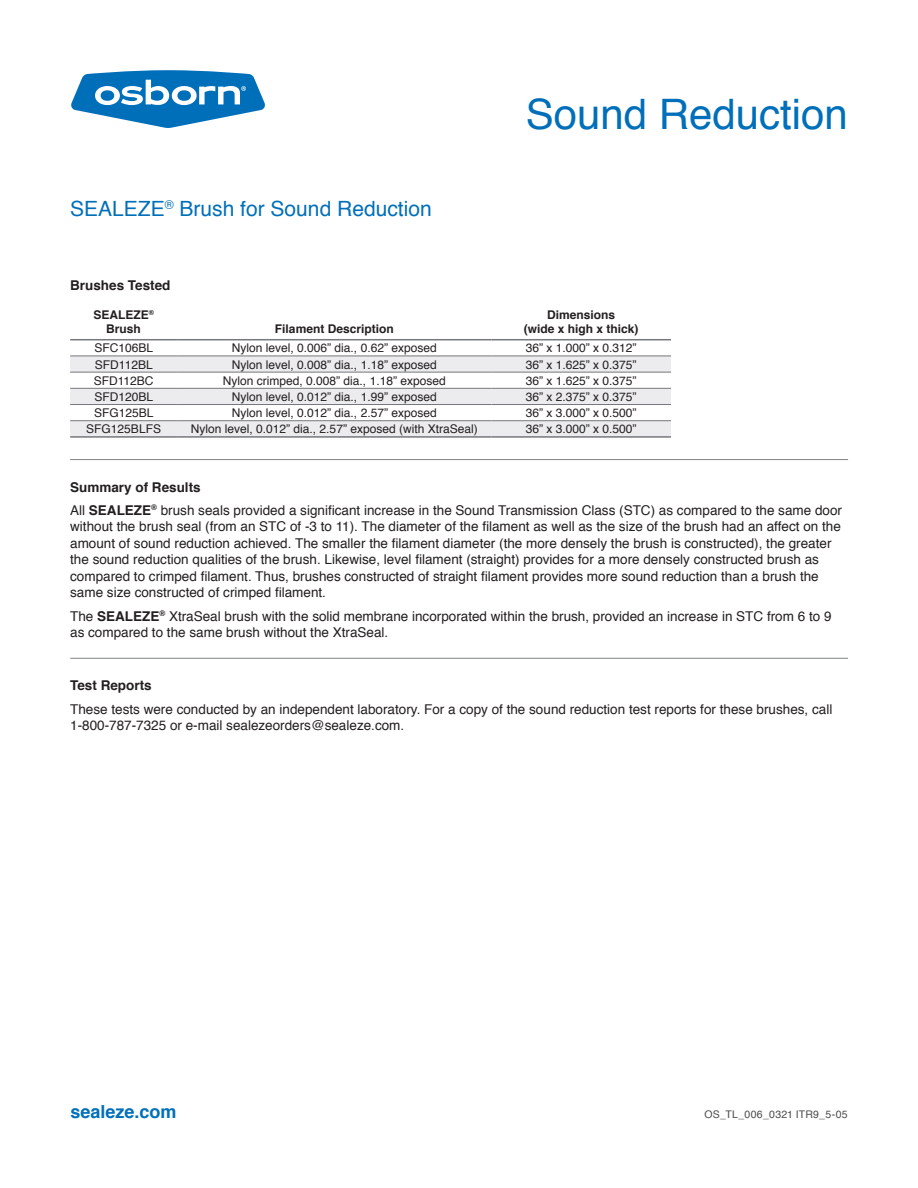
<style>
.page{position:relative;width:918px;height:1188px;background:#fff}
.page>*{position:absolute;margin:0;border:0;box-sizing:border-box;transform-origin:0 0}
.page_title{font:42px "Helvetica";color:#006fba}
.Blue_title{font:21px "Helvetica";color:#006fba}
.t1{font:700 18px "Helvetica";color:#006fba}
.Bullets{font:13.5px/16.5px "Helvetica";color:#231f20}
.Bold_Copy{font:700 13.5px "Helvetica";color:#231f20}
.Table_Copy_8pt{font:12px "Helvetica";color:#231f20}
.Column_Headers-Bold{font:700 12px/14.4px "Helvetica";color:#231f20;text-align:center}
.job_number{font:10.5px "Helvetica";letter-spacing:.015em;color:#4b4c4d}
.s1{font-weight:700}
</style>
<div class="page">
<svg style="left:70px;top:340px;width:601px;height:16px"></svg>
<svg style="left:70px;top:357px;width:601px;height:79px;fill:#ececee"></svg>
<hr style="left:70px;top:356px;width:107px;height:1px;background:#76787b">
<hr style="left:177px;top:356px;width:315px;height:1px;background:#76787b">
<hr style="left:492px;top:356px;width:179px;height:1px;background:#76787b">
<hr style="left:70px;top:372px;width:107px;height:1px;background:#76787b">
<hr style="left:177px;top:372px;width:315px;height:1px;background:#76787b">
<hr style="left:492px;top:372px;width:179px;height:1px;background:#76787b">
<hr style="left:70px;top:388px;width:107px;height:1px;background:#76787b">
<hr style="left:177px;top:388px;width:315px;height:1px;background:#76787b">
<hr style="left:492px;top:388px;width:179px;height:1px;background:#76787b">
<hr style="left:70px;top:404px;width:107px;height:1px;background:#76787b">
<hr style="left:177px;top:404px;width:315px;height:1px;background:#76787b">
<hr style="left:492px;top:404px;width:179px;height:1px;background:#76787b">
<hr style="left:70px;top:420px;width:107px;height:1px;background:#76787b">
<hr style="left:177px;top:420px;width:315px;height:1px;background:#76787b">
<hr style="left:492px;top:420px;width:179px;height:1px;background:#76787b">
<hr style="left:70px;top:436px;width:107px;height:2px;background:#76787b">
<hr style="left:177px;top:436px;width:315px;height:2px;background:#76787b">
<hr style="left:492px;top:436px;width:179px;height:2px;background:#76787b">
<hr style="left:70px;top:339px;width:107px;height:1px;background:#76787b">
<hr style="left:177px;top:339px;width:315px;height:1px;background:#76787b">
<hr style="left:492px;top:339px;width:179px;height:1px;background:#76787b">
<hr style="left:70px;top:459px;width:778px;height:1px;background:#808285">
<hr style="left:70px;top:658px;width:778px;height:1px;background:#808285">
<svg style="left:71px;top:70px;width:194px;height:58px"></svg>
<div style="left:101px;top:90px;width:13px;height:11px;background:#006fba;border-radius:50%"></div>
<p class="Blue_title" style="left:70px;top:192px;width:363px">SEALEZE<sup>®</sup> Brush for Sound Reduction</p>
<p class="Bold_Copy" style="left:70px;top:275px;width:102px">Brushes Tested</p>
<p class="Column_Headers-Bold" style="left:93px;top:307px;width:62px">SEALEZE<sup>®<br></sup>Brush</p>
<p class="Column_Headers-Bold" style="left:275px;top:322px;width:120px">Filament Description</p>
<p class="page_title" style="left:526px;top:82px;width:324px">Sound Reduction</p>
<p class="Column_Headers-Bold" style="left:524px;top:307px;width:116px">Dimensions<br>(wide x high x thick)</p>
<p class="Table_Copy_8pt" style="left:95px;top:339px;width:60px">SFC106BL</p>
<p class="Table_Copy_8pt" style="left:232px;top:339px;width:206px">Nylon level, 0.006” dia., 0.62” exposed</p>
<p class="Table_Copy_8pt" style="left:526px;top:339px;width:112px">36” x 1.000” x 0.312”</p>
<p class="Table_Copy_8pt" style="left:95px;top:355px;width:59px">SFD112BL</p>
<p class="Table_Copy_8pt" style="left:232px;top:355px;width:206px">Nylon level, 0.008” dia., 1.18” exposed</p>
<p class="Table_Copy_8pt" style="left:526px;top:355px;width:112px">36” x 1.625” x 0.375”</p>
<p class="Table_Copy_8pt" style="left:94px;top:371px;width:61px">SFD112BC</p>
<p class="Table_Copy_8pt" style="left:223px;top:371px;width:224px">Nylon crimped, 0.008” dia., 1.18” exposed</p>
<p class="Table_Copy_8pt" style="left:526px;top:371px;width:112px">36” x 1.625” x 0.375”</p>
<p class="Table_Copy_8pt" style="left:95px;top:387px;width:60px">SFD120BL</p>
<p class="Table_Copy_8pt" style="left:232px;top:387px;width:206px">Nylon level, 0.012” dia., 1.99” exposed</p>
<p class="Table_Copy_8pt" style="left:526px;top:387px;width:112px">36” x 2.375” x 0.375”</p>
<p class="Table_Copy_8pt" style="left:94px;top:404px;width:61px">SFG125BL</p>
<p class="Table_Copy_8pt" style="left:232px;top:404px;width:206px">Nylon level, 0.012” dia., 2.57” exposed</p>
<p class="Table_Copy_8pt" style="left:526px;top:404px;width:112px">36” x 3.000” x 0.500”</p>
<p class="Table_Copy_8pt" style="left:86px;top:420px;width:76px">SFG125BLFS</p>
<p class="Table_Copy_8pt" style="left:191px;top:420px;width:288px">Nylon level, 0.012” dia., 2.57” exposed (with XtraSeal)</p>
<p class="Table_Copy_8pt" style="left:526px;top:420px;width:112px">36” x 3.000” x 0.500”</p>
<p class="Bold_Copy" style="left:70px;top:476px;width:132px">Summary of Results</p>
<p class="Bullets" style="left:70px;top:502px;width:773px">All <span class="s1">SEALEZE</span><sup>®</sup> brush seals provided a significant increase in the Sound Transmission Class (STC) as compared to the same door without the brush seal (from an STC of -3 to 11). The diameter of the filament as well as the size of the brush had an affect on the amount of sound reduction achieved. The smaller the filament diameter (the more densely the brush is constructed), the greater the sound reduction qualities of the brush. Likewise, level filament (straight) provides for a more densely constructed brush as compared to crimped filament. Thus, brushes constructed of straight filament provides more sound reduction than a brush the same size constructed of crimped filament.</p>
<p class="Bullets" style="left:70px;top:608px;width:763px">The <span class="s1">SEALEZE</span><sup>®</sup> XtraSeal brush with the solid membrane incorporated within the brush, provided an increase in STC from 6 to 9 as compared to the same brush without the XtraSeal.</p>
<p class="Bold_Copy" style="left:70px;top:675px;width:83px">Test Reports</p>
<p class="Bullets" style="left:70px;top:701px;width:764px">These tests were conducted by an independent laboratory. For a copy of the sound reduction test reports for these brushes, call<br>1-800-787-7325 or e-mail sealezeorders@sealeze.com.</p>
<p class="t1" style="left:70px;top:1097px;width:108px">sealeze.com</p>
<p class="job_number" style="left:704px;top:1106px;width:145px">OS_TL_006_0321 ITR9_5-05</p>
</div>
